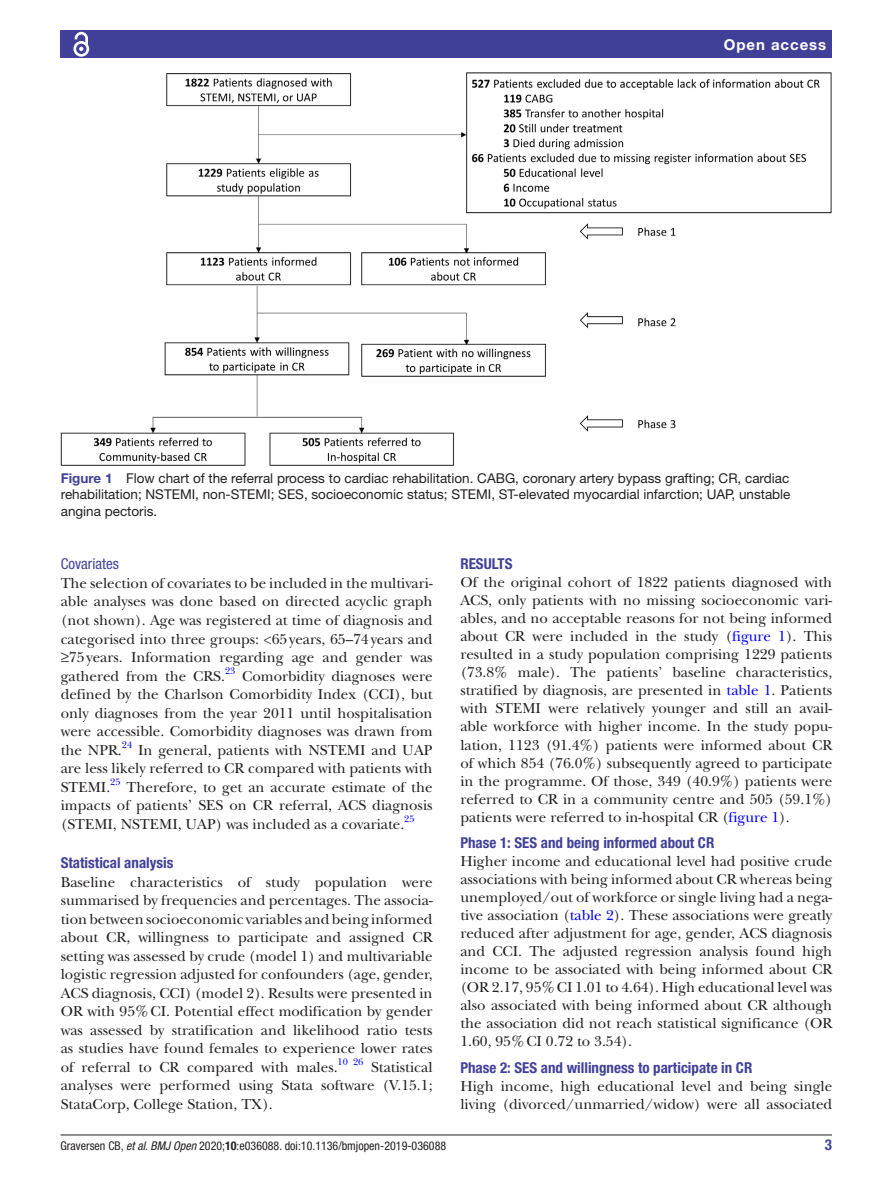
<style>
.page{position:relative;width:893px;height:1191px;background:#fff}
.page>*{position:absolute;margin:0;border:0;box-sizing:border-box;transform-origin:0 0}
.t1{font:15px/18.5px "New Baskerville";color:#231f20;text-align:justify}
.t2{font:700 condensed 15px "Helvetica Neue LT Std";color:#414099}
.t3{font:700 15px "Helvetica Neue LT Std";letter-spacing:.065em;color:#fff}
.t4{font:condensed 15px "Helvetica Neue LT Std";color:#414099}
.t5{font:13.5px/16.2px "Helvetica Neue LT Std";color:#231f20;text-align:justify}
.t6{font:condensed 12px "Helvetica Neue LT Std";color:#231f20}
.t7{font:9.9px "New Baskerville";color:#00f}
.s1{font-weight:700;color:#414099}
.s2{color:#00f}
.s3{font-style:italic}
.s4{font-weight:700}
</style>
<div class="page">
<hr style="left:61px;top:1134px;width:771px;height:1px;background:#231f20">
<div style="left:61px;top:31px;width:771px;height:27px;background:#414099"></div>
<svg style="left:73px;top:31px;width:17px;height:26px"></svg>
<img style="left:61px;top:73px;width:771px;height:392px">
<p class="t3" style="left:724px;top:35px;width:104px">Open access</p>
<p class="t5" style="left:61px;top:470px;width:731px"><span class="s1">Figure 1</span> Flow chart of the referral process to cardiac rehabilitation. CABG, coronary artery bypass grafting; CR, cardiac rehabilitation; NSTEMI, non-STEMI; SES, socioeconomic status; STEMI, ST-elevated myocardial infarction; UAP, unstable angina pectoris.</p>
<p class="t4" style="left:61px;top:555px;width:60px">Covariates</p>
<p class="t1" style="left:61px;top:574px;width:373px">The selection of covariates to be included in the multivari&shy;able analyses was done based on directed acyclic graph (not shown). Age was registered at time of diagnosis and categorised into three groups: &lt;65years, 65–74years and ≥75years. Information regarding age and gender was gathered from the CRS.</p>
<p class="t7" style="left:225px;top:665px;width:12px">23</p>
<p class="t1" style="left:61px;top:666px;width:373px;text-indent:181px">Comorbidity diagnoses were defined by the Charlson Comorbidity Index (CCI), but only diagnoses from the year 2011 until hospitalisation were accessible. Comorbidity diagnoses was drawn from the NPR.<sup>24</sup> In general, patients with NSTEMI and UAP are less likely referred to CR compared with patients with STEMI.</p>
<p class="t7" style="left:110px;top:776px;width:12px">25</p>
<p class="t1" style="left:61px;top:777px;width:373px;text-indent:66px">Therefore, to get an accurate estimate of the impacts of patients’ SES on CR referral, ACS diagnosis (STEMI, NSTEMI, UAP) was included as a covariate.</p>
<p class="t7" style="left:404px;top:813px;width:12px">25</p>
<p class="t2" style="left:61px;top:854px;width:114px">Statistical analysis</p>
<p class="t1" style="left:61px;top:872px;width:373px">Baseline characteristics of study population were summarised by frequencies and percentages. The associa&shy;tion between socioeconomic variables and being informed about CR, willingness to participate and assigned CR setting was assessed by crude (model 1) and multivariable logistic regression adjusted for confounders (age, gender, ACS diagnosis, CCI) (model 2). Results were presented in OR with 95%CI. Potential effect modification by gender was assessed by stratification and likelihood ratio tests as studies have found females to experience lower rates of referral to CR compared with males.</p>
<p class="t7" style="left:338px;top:1056px;width:27px">10 26</p>
<p class="t1" style="left:61px;top:1058px;width:373px;text-indent:310px">Statistical analyses were performed using Stata software (V.15.1; StataCorp, College Station, TX).</p>
<p class="t2" style="left:460px;top:555px;width:54px">Results</p>
<p class="t1" style="left:460px;top:573px;width:373px;line-height:18px">Of the original cohort of 1822 patients diagnosed with ACS, only patients with no missing socioeconomic vari&shy;ables, and no acceptable reasons for not being informed about CR were included in the study (<span class="s2">figure 1</span>). This resulted in a study population comprising 1229 patients (73.8% male). The patients’ baseline characteristics, stratified by diagnosis, are presented in <span class="s2">table 1</span>. Patients with STEMI were relatively younger and still an avail&shy;able workforce with higher income. In the study popu&shy;lation, 1123 (91.4%) patients were informed about CR of which 854 (76.0%) subsequently agreed to participate in the programme. Of those, 349 (40.9%) patients were referred to CR in a community centre and 505 (59.1%) patients were referred to in-hospital CR (<span class="s2">figure 1</span>).</p>
<p class="t2" style="left:460px;top:834px;width:63px">Phase 1: SES</p>
<p class="t2" style="left:541px;top:834px;width:174px">and being informed about CR</p>
<p class="t1" style="left:460px;top:852px;width:373px;line-height:18px">Higher income and educational level had positive crude associations with being informed about CR whereas being unemployed/out of workforce or single living had a nega&shy;tive association (<span class="s2">table 2</span>). These associations were greatly reduced after adjustment for age, gender, ACS diagnosis and CCI. The adjusted regression analysis found high income to be associated with being informed about CR (OR 2.17, 95%CI 1.01 to 4.64). High educational level was also associated with being informed about CR although the association did not reach statistical significance (OR 1.60, 95%CI 0.72 to 3.54).</p>
<p class="t2" style="left:460px;top:1059px;width:63px">Phase 2: SES</p>
<p class="t2" style="left:541px;top:1059px;width:212px">and willingness to participate in CR</p>
<p class="t1" style="left:460px;top:1077px;width:373px;line-height:18px">High income, high educational level and being single living (divorced/unmarried/widow) were all associated</p>
<p class="t6" style="left:61px;top:1138px;width:387px">Graversen CB, <span class="s3">et al</span>. <span class="s3">BMJ Open</span> 2020;<span class="s4">10</span>:e036088. doi:10.1136/bmjopen-2019-036088</p>
<p class="t2" style="left:825px;top:1135px;width:9px">3</p>
</div>
